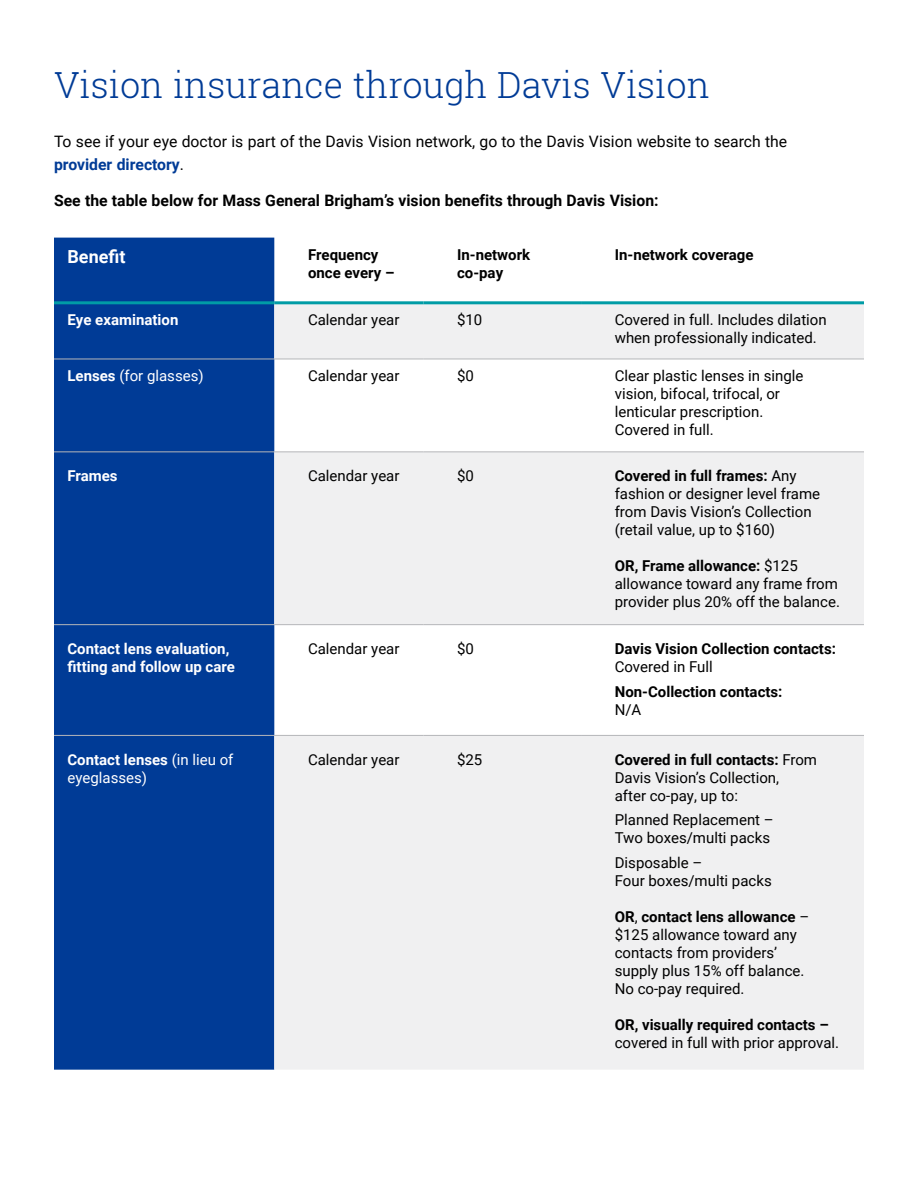
<style>
.page{position:relative;width:918px;height:1188px;background:#fff}
.page>*{position:absolute;margin:0;border:0;box-sizing:border-box;transform-origin:0 0}
.t1{font:300 36px "Roboto Slab";color:#003b96}
.t2{font:700 18px "Roboto";color:#fff}
.t3{font:15.75px/22.5px "Roboto";color:#000}
.t4{font:700 15.75px "Roboto";color:#000}
.t5{font:15px/18px "Roboto";color:#000}
.t6{font:700 15px/18px "Roboto";color:#000}
.t7{font:700 15px/18px "Roboto";color:#fff}
.t8{font:15px/18px "Roboto";color:#fff}
.s1{font-weight:700;color:#003b96}
.s2{font-weight:700}
</style>
<div class="page">
<div style="left:54px;top:238px;width:220px;height:832px;background:#003b96"></div>
<svg style="left:274px;top:304px;width:590px;height:766px;fill:#f0f0f1"></svg>
<hr style="left:54px;top:359px;width:220px;height:1px;background:#b5b6b9">
<hr style="left:274px;top:359px;width:149px;height:1px;background:#b5b6b9">
<hr style="left:423px;top:359px;width:158px;height:1px;background:#b5b6b9">
<hr style="left:581px;top:359px;width:283px;height:1px;background:#b5b6b9">
<hr style="left:54px;top:451px;width:220px;height:1px;background:#b5b6b9">
<hr style="left:274px;top:451px;width:149px;height:1px;background:#b5b6b9">
<hr style="left:423px;top:451px;width:158px;height:1px;background:#b5b6b9">
<hr style="left:581px;top:451px;width:283px;height:1px;background:#b5b6b9">
<hr style="left:54px;top:301px;width:220px;height:3px;background:#009ca6">
<hr style="left:274px;top:301px;width:149px;height:3px;background:#009ca6">
<hr style="left:423px;top:301px;width:158px;height:3px;background:#009ca6">
<hr style="left:581px;top:301px;width:283px;height:3px;background:#009ca6">
<hr style="left:54px;top:624px;width:220px;height:1px;background:#b5b6b9">
<hr style="left:274px;top:624px;width:149px;height:1px;background:#b5b6b9">
<hr style="left:423px;top:624px;width:158px;height:1px;background:#b5b6b9">
<hr style="left:581px;top:624px;width:283px;height:1px;background:#b5b6b9">
<hr style="left:54px;top:735px;width:220px;height:1px;background:#b5b6b9">
<hr style="left:274px;top:735px;width:149px;height:1px;background:#b5b6b9">
<hr style="left:423px;top:735px;width:158px;height:1px;background:#b5b6b9">
<hr style="left:581px;top:735px;width:283px;height:1px;background:#b5b6b9">
<h1 class="t1" style="left:54px;top:60px;width:657px">Vision insurance through Davis Vision</h1>
<p class="t3" style="left:54px;top:130px;width:735px">To see if your eye doctor is part of the Davis Vision network, go to the Davis Vision website to search the <span class="s1">provider directory</span>.</p>
<p class="t4" style="left:54px;top:189px;width:606px">See the table below for Mass General Brigham’s vision benefits through Davis Vision:</p>
<p class="t2" style="left:68px;top:244px;width:60px">Benefit</p>
<p class="t6" style="left:308px;top:245px;width:88px">Frequency once every –</p>
<p class="t6" style="left:457px;top:245px;width:75px">In-network co-pay</p>
<p class="t6" style="left:615px;top:245px;width:140px">In-network coverage</p>
<p class="t7" style="left:68px;top:310px;width:112px">Eye examination</p>
<p class="t5" style="left:308px;top:310px;width:93px">Calendar year</p>
<p class="t5" style="left:457px;top:310px;width:27px">$10</p>
<p class="t5" style="left:615px;top:310px;width:213px">Covered in full. Includes dilation when professionally indicated.</p>
<p class="t8" style="left:68px;top:367px;width:138px"><span class="s2">Lenses</span> (for glasses)</p>
<p class="t5" style="left:308px;top:367px;width:93px">Calendar year</p>
<p class="t5" style="left:457px;top:367px;width:18px">$0</p>
<p class="t5" style="left:615px;top:367px;width:190px">Clear plastic lenses in single vision, bifocal, trifocal, or lenticular prescription.<br>Covered in full.</p>
<p class="t7" style="left:68px;top:466px;width:52px">Frames</p>
<p class="t5" style="left:308px;top:466px;width:93px">Calendar year</p>
<p class="t5" style="left:457px;top:466px;width:18px">$0</p>
<p class="t5" style="left:615px;top:466px;width:207px"><span class="s2">Covered in full frames:</span> Any fashion or designer level frame from Davis Vision’s Collection (retail value, up to $160)</p>
<p class="t5" style="left:615px;top:556px;width:227px"><span class="s2">OR, Frame allowance:</span> $125 allowance toward any frame from provider plus 20% off the balance.</p>
<p class="t7" style="left:68px;top:639px;width:169px">Contact lens evaluation, fitting and follow up care</p>
<p class="t5" style="left:308px;top:639px;width:93px">Calendar year</p>
<p class="t5" style="left:457px;top:639px;width:18px">$0</p>
<p class="t6" style="left:615px;top:639px;width:223px">Davis Vision Collection contacts:</p>
<p class="t5" style="left:615px;top:657px;width:99px">Covered in Full</p>
<p class="t6" style="left:615px;top:682px;width:169px">Non-Collection contacts:</p>
<p class="t5" style="left:615px;top:700px;width:28px">N/A</p>
<p class="t8" style="left:68px;top:750px;width:167px"><span class="s2">Contact lenses</span> (in lieu of eyeglasses)</p>
<p class="t5" style="left:308px;top:750px;width:93px">Calendar year</p>
<p class="t5" style="left:457px;top:750px;width:27px">$25</p>
<p class="t5" style="left:615px;top:750px;width:204px"><span class="s2">Covered in full contacts:</span> From<br>Davis Vision’s Collection,<br>after co-pay, up to:</p>
<p class="t5" style="left:615px;top:811px;width:161px">Planned Replacement –<br>Two boxes/multi packs</p>
<p class="t5" style="left:615px;top:853px;width:158px">Disposable –<br>Four boxes/multi packs</p>
<p class="t5" style="left:615px;top:907px;width:196px"><span class="s2">OR</span>, <span class="s2">contact lens allowance</span> – $125 allowance toward any contacts from providers’ supply plus 15% off balance.<br>No co-pay required.</p>
<p class="t6" style="left:615px;top:1015px;width:216px">OR, visually required contacts –</p>
<p class="t5" style="left:615px;top:1033px;width:226px">covered in full with prior approval.</p>
</div>
